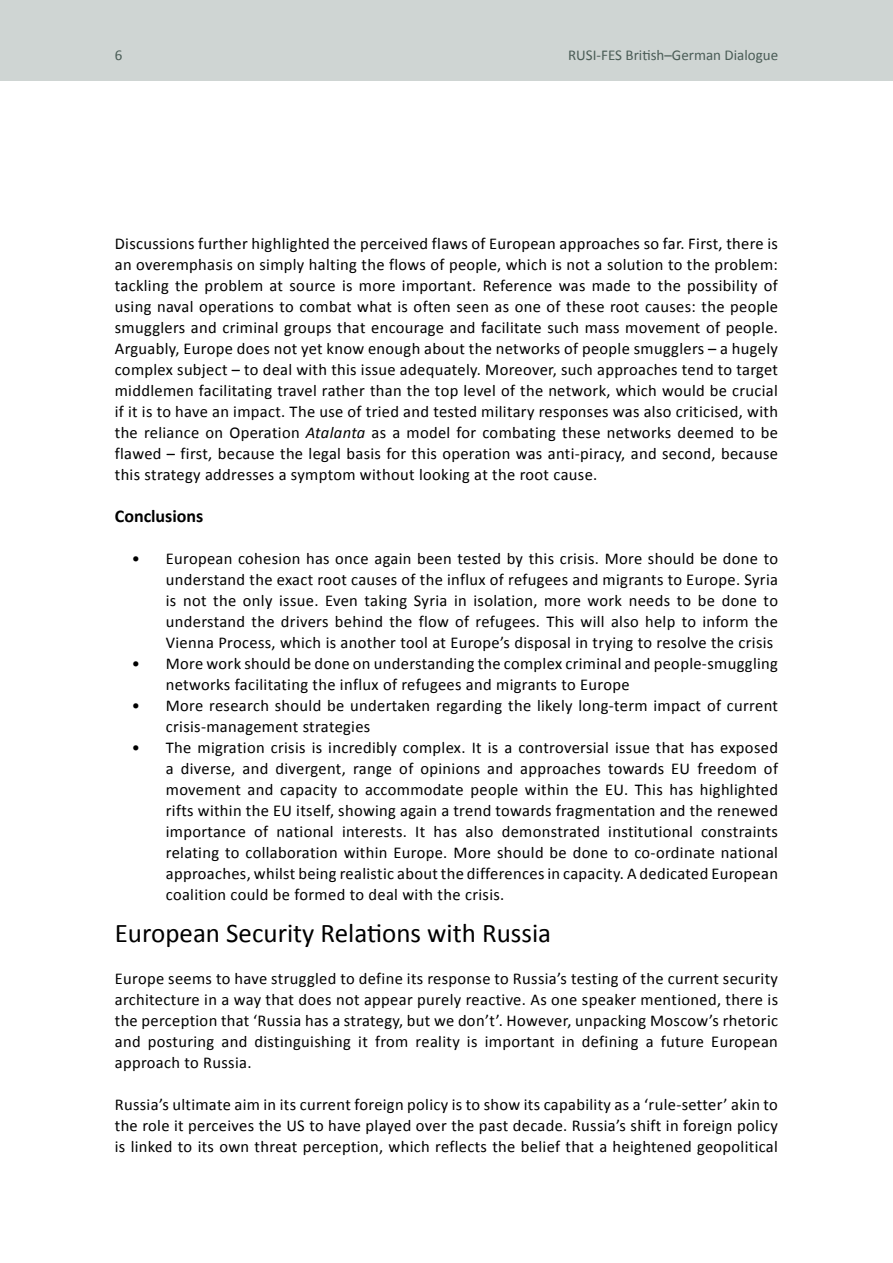
<style>
.page{position:relative;width:893px;height:1263px;background:#fff}
.page>*{position:absolute;margin:0;border:0;box-sizing:border-box;transform-origin:0 0}
.t1{font:27px "Calibri";color:#000}
.t2{font:700 18px "Calibri";color:#000}
.t3{font:16.5px/21px "Calibri";letter-spacing:.02em;color:#000;text-align:justify}
.t4{font:15px "Calibri";color:#4a5c56}
.s1{font-style:italic}
</style>
<div class="page">
<div style="left:0;top:0;width:893px;height:81px;background:#cfd5d3"></div>
<p class="t4" style="left:115px;top:45px;width:9px">6</p>
<p class="t4" style="left:568px;top:45px;width:211px">RUSI-FES British–German Dialogue</p>
<p class="t3" style="left:115px;top:233px;width:665px">Discussions further highlighted the perceived flaws of European approaches so far. First, there is an overemphasis on simply halting the flows of people, which is not a solution to the problem: tackling the problem at source is more important. Reference was made to the possibility of using naval operations to combat what is often seen as one of these root causes: the people smugglers and criminal groups that encourage and facilitate such mass movement of people.<br>Arguably, Europe does not yet know enough about the networks of people smugglers – a hugely complex subject – to deal with this issue adequately. Moreover, such approaches tend to target middlemen facilitating travel rather than the top level of the network, which would be crucial if it is to have an impact. The use of tried and tested military responses was also criticised, with the reliance on Operation <span class="s1">Atalanta</span> as a model for combating these networks deemed to be flawed – first, because the legal basis for this operation was anti-piracy, and second, because this strategy addresses a symptom without looking at the root cause.</p>
<p class="t2" style="left:115px;top:504px;width:90px">Conclusions</p>
<p class="t3" style="left:166px;top:548px;width:614px;text-indent:-34px">• European cohesion has once again been tested by this crisis. More should be done to understand the exact root causes of the influx of refugees and migrants to Europe. Syria is not the only issue. Even taking Syria in isolation, more work needs to be done to understand the drivers behind the flow of refugees. This will also help to inform the Vienna Process, which is another tool at Europe’s disposal in trying to resolve the crisis</p>
<p class="t3" style="left:166px;top:653px;width:614px;text-indent:-34px">• More work should be done on understanding the complex criminal and people-smuggling networks facilitating the influx of refugees and migrants to Europe</p>
<p class="t3" style="left:166px;top:695px;width:614px;text-indent:-34px">• More research should be undertaken regarding the likely long-term impact of current crisis-management strategies</p>
<p class="t3" style="left:166px;top:737px;width:614px;text-indent:-34px">• The migration crisis is incredibly complex. It is a controversial issue that has exposed a diverse, and divergent, range of opinions and approaches towards EU freedom of movement and capacity to accommodate people within the EU. This has highlighted rifts within the EU itself, showing again a trend towards fragmentation and the renewed importance of national interests. It has also demonstrated institutional constraints relating to collaboration within Europe. More should be done to co-ordinate national approaches, whilst being realistic about the differences in capacity. A dedicated European coalition could be formed to deal with the crisis.</p>
<p class="t1" style="left:115px;top:915px;width:438px">European Security Relations with Russia</p>
<p class="t3" style="left:115px;top:968px;width:665px">Europe seems to have struggled to define its response to Russia’s testing of the current security architecture in a way that does not appear purely reactive. As one speaker mentioned, there is the perception that ‘Russia has a strategy, but we don’t’. However, unpacking M oscow’s rhetoric and posturing and distinguishing it from reality is important in defining a future European approach to Russia.</p>
<p class="t3" style="left:115px;top:1094px;width:665px">Russia’s ultimate aim in its current foreign policy is to show its capability as a ‘rule-setter’ akin to the role it perceives the US to have played over the past decade. Russia’s shift in foreign policy is linked to its own threat perception, which reflects the belief that a heightened geopolitical</p>
</div>
